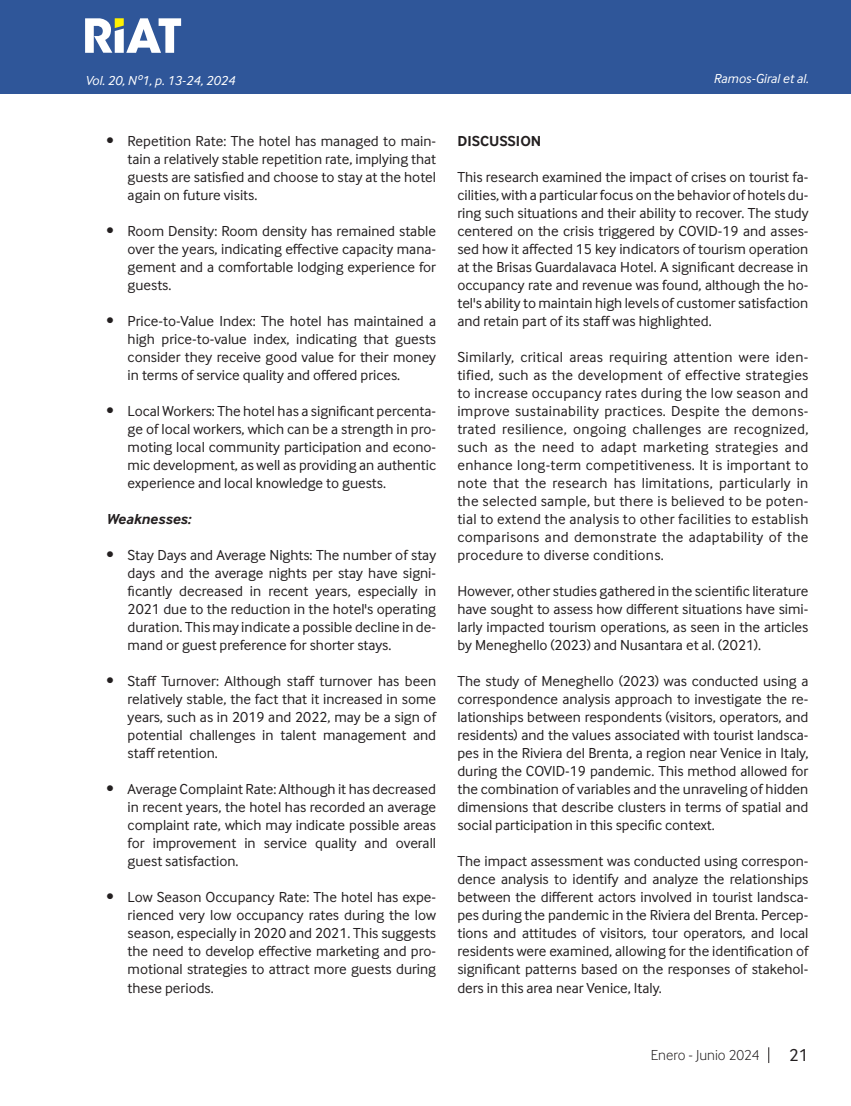
<style>
.page{position:relative;width:851px;height:1106px;background:#fff}
.page>*{position:absolute;margin:0;border:0;box-sizing:border-box;transform-origin:0 0}
.t1{font:18px "Inter Face";color:#231f20}
.Cuerpo_de_Texto{font:15px/18px "Inter Face";color:#231f20;text-align:justify}
.t2{font:300 15px "Inter Face";color:#231f20}
.Cuerpo_de_Texto-2{font:italic 700 15px "Inter Face";color:#231f20}
.Cuerpo_de_Texto-3{font:700 15px "Inter Face";color:#231f20}
.Cuño_de_pagina{font:italic 13.5px "Inter Face";color:#fff}
</style>
<div class="page">
<div style="left:0;top:0;width:850px;height:94px;background:#2f5699"></div>
<svg style="left:768px;top:1047px;width:1px;height:16px"></svg>
<svg style="left:85px;top:18px;width:96px;height:35px"></svg>
<p class="Cuño_de_pagina" style="left:85px;top:72px;width:151px">Vol. 20, Nº1, p. 13-24, 2024</p>
<p class="Cuño_de_pagina" style="left:713px;top:71px;width:96px">Ramos-Giral et al.</p>
<p class="Cuerpo_de_Texto" style="left:128px;top:132px;width:310px;text-indent:-21px">• Repetition Rate: The hotel has managed to main&shy;tain a relatively stable repetition rate, implying that guests are satisfied and choose to stay at the hotel again on future visits.</p>
<p class="Cuerpo_de_Texto" style="left:128px;top:222px;width:310px;text-indent:-21px">• Room Density: Room density has remained stable over the years, indicating effective capacity mana&shy;gement and a comfortable lodging experience for guests.</p>
<p class="Cuerpo_de_Texto" style="left:128px;top:312px;width:310px;text-indent:-21px">• Price-to-Value Index: The hotel has maintained a high price-to-value index, indicating that guests consider they receive good value for their money in terms of service quality and offered prices.</p>
<p class="Cuerpo_de_Texto" style="left:128px;top:402px;width:310px;text-indent:-21px">• Local Workers: The hotel has a significant percenta&shy;ge of local workers, which can be a strength in pro&shy;moting local community participation and econo&shy;mic development, as well as providing an authentic experience and local knowledge to guests.</p>
<p class="Cuerpo_de_Texto-2" style="left:106px;top:510px;width:86px">Weaknesses:</p>
<p class="Cuerpo_de_Texto" style="left:128px;top:546px;width:310px;text-indent:-21px">• Stay Days and Average Nights: The number of stay days and the average nights per stay have signi&shy;ficantly decreased in recent years, especially in 2021 due to the reduction in the hotel's operating duration. This may indicate a possible decline in de&shy;mand or guest preference for shorter stays.</p>
<p class="Cuerpo_de_Texto" style="left:128px;top:672px;width:310px;text-indent:-21px">• Staff Turnover: Although staff turnover has been relatively stable, the fact that it increased in some years, such as in 2019 and 2022, may be a sign of potential challenges in talent management and staff retention.</p>
<p class="Cuerpo_de_Texto" style="left:128px;top:780px;width:310px;text-indent:-21px">• Average Complaint Rate: Although it has decreased in recent years, the hotel has recorded an average complaint rate, which may indicate possible areas for improvement in service quality and overall guest satisfaction.</p>
<p class="Cuerpo_de_Texto" style="left:128px;top:888px;width:310px;text-indent:-21px">• Low Season Occupancy Rate: The hotel has expe&shy;rienced very low occupancy rates during the low season, especially in 2020 and 2021. This suggests the need to develop effective marketing and pro&shy;motional strategies to attract more guests during these periods.</p>
<p class="Cuerpo_de_Texto-3" style="left:457px;top:132px;width:85px">DISCUSSION</p>
<p class="Cuerpo_de_Texto" style="left:457px;top:168px;width:352px">This research examined the impact of crises on tourist fa&shy;cilities, with a particular focus on the behavior of hotels du&shy;ring such situations and their ability to recover. The study centered on the crisis triggered by COVID-19 and asses&shy;sed how it affected 15 key indicators of tourism operation at the Brisas Guardalavaca Hotel. A significant decrease in occupancy rate and revenue was found, although the ho&shy;tel's ability to maintain high levels of customer satisfaction and retain part of its staff was highlighted.</p>
<p class="Cuerpo_de_Texto" style="left:457px;top:348px;width:352px">Similarly, critical areas requiring attention were iden&shy;tified, such as the development of effective strategies to increase occupancy rates during the low season and improve sustainability practices. Despite the demons&shy;trated resilience, ongoing challenges are recognized, such as the need to adapt marketing strategies and enhance long-term competitiveness. It is important to note that the research has limitations, particularly in the selected sample, but there is believed to be poten&shy;tial to extend the analysis to other facilities to establish comparisons and demonstrate the adaptability of the procedure to diverse conditions.</p>
<p class="Cuerpo_de_Texto" style="left:457px;top:582px;width:352px">However, other studies gathered in the scientific literature have sought to assess how different situations have simi&shy;larly impacted tourism operations, as seen in the articles by Meneghello (2023) and Nusantara et al. (2021).</p>
<p class="Cuerpo_de_Texto" style="left:457px;top:672px;width:352px">The study of Meneghello (2023) was conducted using a correspondence analysis approach to investigate the re&shy;lationships between respondents (visitors, operators, and residents) and the values associated with tourist landsca&shy;pes in the Riviera del Brenta, a region near Venice in Italy, during the COVID-19 pandemic. This method allowed for the combination of variables and the unraveling of hidden dimensions that describe clusters in terms of spatial and social participation in this specific context.</p>
<p class="Cuerpo_de_Texto" style="left:457px;top:852px;width:352px">The impact assessment was conducted using correspon&shy;dence analysis to identify and analyze the relationships between the different actors involved in tourist landsca&shy;pes during the pandemic in the Riviera del Brenta. Percep&shy;tions and attitudes of visitors, tour operators, and local residents were examined, allowing for the identification of significant patterns based on the responses of stakehol&shy;ders in this area near Venice, Italy.</p>
<p class="t2" style="left:651px;top:1046px;width:110px">Enero - Junio 2024</p>
<p class="t1" style="left:789px;top:1045px;width:21px">21</p>
</div>
